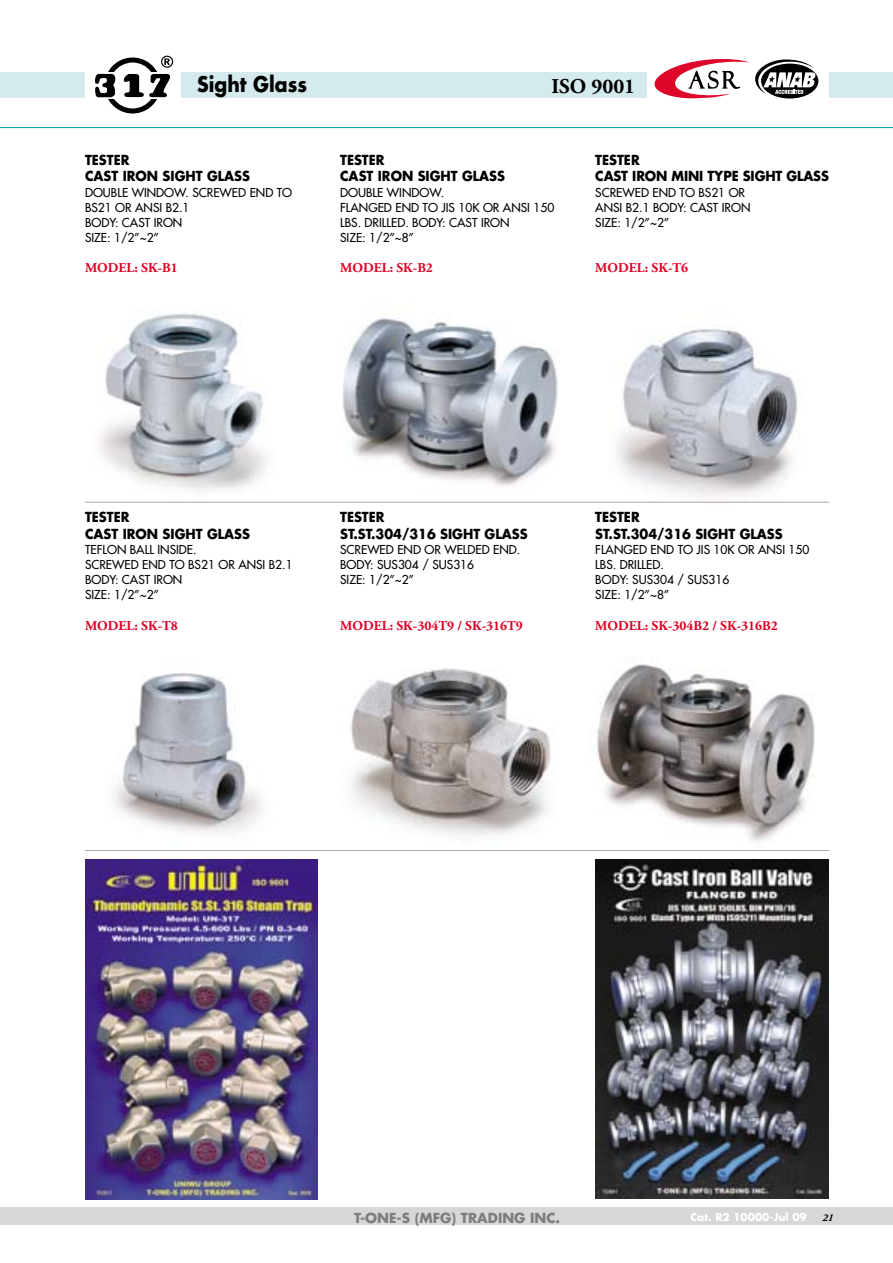
<style>
.page{position:relative;width:893px;height:1263px;background:#fff}
.page>*{position:absolute;margin:0;border:0;box-sizing:border-box;transform-origin:0 0}
.t1{font:700 21px "Futura";color:#000;scale:.9 1}
.t2{font:700 21px "Adobe Garamond Pro";color:#000}
.t3{font:700 13.5px/16.5px "Futura";color:#000;scale:.95 1}
.t4{font:700 13.5px "Adobe Garamond Pro";color:#df0024}
.t5{font:700 13.5px "Futura";color:#7d7d7d}
.t6{font:12px/15px "Futura";color:#000}
.t7{font:700 10.5px "Futura";color:#fff}
.t8{font:italic 700 10.5px "Adobe Garamond Pro";color:#000}
</style>
<div class="page">
<div style="left:0;top:73px;width:893px;height:25px;background:#d5eaed"></div>
<img style="left:113px;top:673px;width:150px;height:160px">
<img style="left:350px;top:668px;width:201px;height:167px">
<img style="left:597px;top:664px;width:233px;height:187px">
<img style="left:85px;top:313px;width:208px;height:189px">
<img style="left:321px;top:318px;width:245px;height:184px">
<img style="left:587px;top:325px;width:243px;height:178px">
<div style="left:0;top:1208px;width:893px;height:17px;background:#d7d7d7"></div>
<hr style="left:0;top:127px;width:893px;height:1px;background:#00a5ad">
<div style="left:85px;top:43px;width:96px;height:73px;background:#fff"></div>
<svg style="left:95px;top:56px;width:78px;height:57px"></svg>
<hr style="left:85px;top:502px;width:744px;height:1px;background:#acacac">
<hr style="left:85px;top:850px;width:744px;height:1px;background:#acacac">
<div style="left:648px;top:43px;width:106px;height:66px;background:#fff"></div>
<svg style="left:654px;top:59px;width:95px;height:39px"></svg>
<div style="left:752px;top:43px;width:77px;height:61px;background:#fff"></div>
<svg style="left:761px;top:64px;width:57px;height:35px"></svg>
<svg style="left:755px;top:60px;width:61px;height:34px"></svg>
<img style="left:85px;top:859px;width:233px;height:340px">
<img style="left:596px;top:859px;width:233px;height:339px">
<h1 class="t1" style="left:197px;top:71px;width:124px">Sight Glass</h1>
<p class="t3" style="left:85px;top:151px;width:175px">TESTER<br>CAST IRON SIGHT GLASS</p>
<p class="t6" style="left:85px;top:185px;width:209px">DOUBLE WINDOW. SCREWED END TO<br>BS21 OR ANSI B2.1<br>BODY: CAST IRON<br>SIZE: 1/2”~2”</p>
<p class="t4" style="left:85px;top:260px;width:94px">MODEL: SK-B1</p>
<h1 class="t2" style="left:551px;top:74px;width:85px">ISO 9001</h1>
<p class="t3" style="left:340px;top:151px;width:175px">TESTER<br>CAST IRON SIGHT GLASS</p>
<p class="t6" style="left:340px;top:185px;width:216px">DOUBLE WINDOW.<br>FLANGED END TO JIS 10K OR ANSI 150<br>LBS. DRILLED. BODY: CAST IRON<br>SIZE: 1/2”~8”</p>
<p class="t4" style="left:340px;top:260px;width:94px">MODEL: SK-B2</p>
<p class="t3" style="left:595px;top:151px;width:247px">TESTER<br>CAST IRON MINI TYPE SIGHT GLASS</p>
<p class="t6" style="left:595px;top:185px;width:157px">SCREWED END TO BS21 OR<br>ANSI B2.1 BODY: CAST IRON<br>SIZE: 1/2”~2”</p>
<p class="t4" style="left:595px;top:260px;width:94px">MODEL: SK-T6</p>
<p class="t3" style="left:85px;top:509px;width:175px">TESTER<br>CAST IRON SIGHT GLASS</p>
<p class="t6" style="left:85px;top:542px;width:209px">TEFLON BALL INSIDE.<br>SCREWED END TO BS21 OR ANSI B2.1<br>BODY: CAST IRON<br>SIZE: 1/2”~2”</p>
<p class="t4" style="left:85px;top:617px;width:94px">MODEL: SK-T8</p>
<p class="t3" style="left:340px;top:509px;width:199px">TESTER<br>ST.ST.304/316 SIGHT GLASS</p>
<p class="t6" style="left:340px;top:542px;width:182px">SCREWED END OR WELDED END.<br>BODY: SUS304 / SUS316<br>SIZE: 1/2”~2”</p>
<p class="t4" style="left:340px;top:617px;width:184px">MODEL: SK-304T9 / SK-316T9</p>
<p class="t3" style="left:595px;top:509px;width:199px">TESTER<br>ST.ST.304/316 SIGHT GLASS</p>
<p class="t6" style="left:595px;top:542px;width:216px">FLANGED END TO JIS 10K OR ANSI 150<br>LBS. DRILLED.<br>BODY: SUS304 / SUS316<br>SIZE: 1/2”~8”</p>
<p class="t4" style="left:595px;top:617px;width:184px">MODEL: SK-304B2 / SK-316B2</p>
<p class="t5" style="left:354px;top:1208px;width:207px">T-ONE-S (MFG) TRADING INC.</p>
<p class="t7" style="left:690px;top:1210px;width:118px">Cat. R2 10000-Jul 09</p>
<p class="t8" style="left:822px;top:1212px;width:12px">21</p>
</div>
